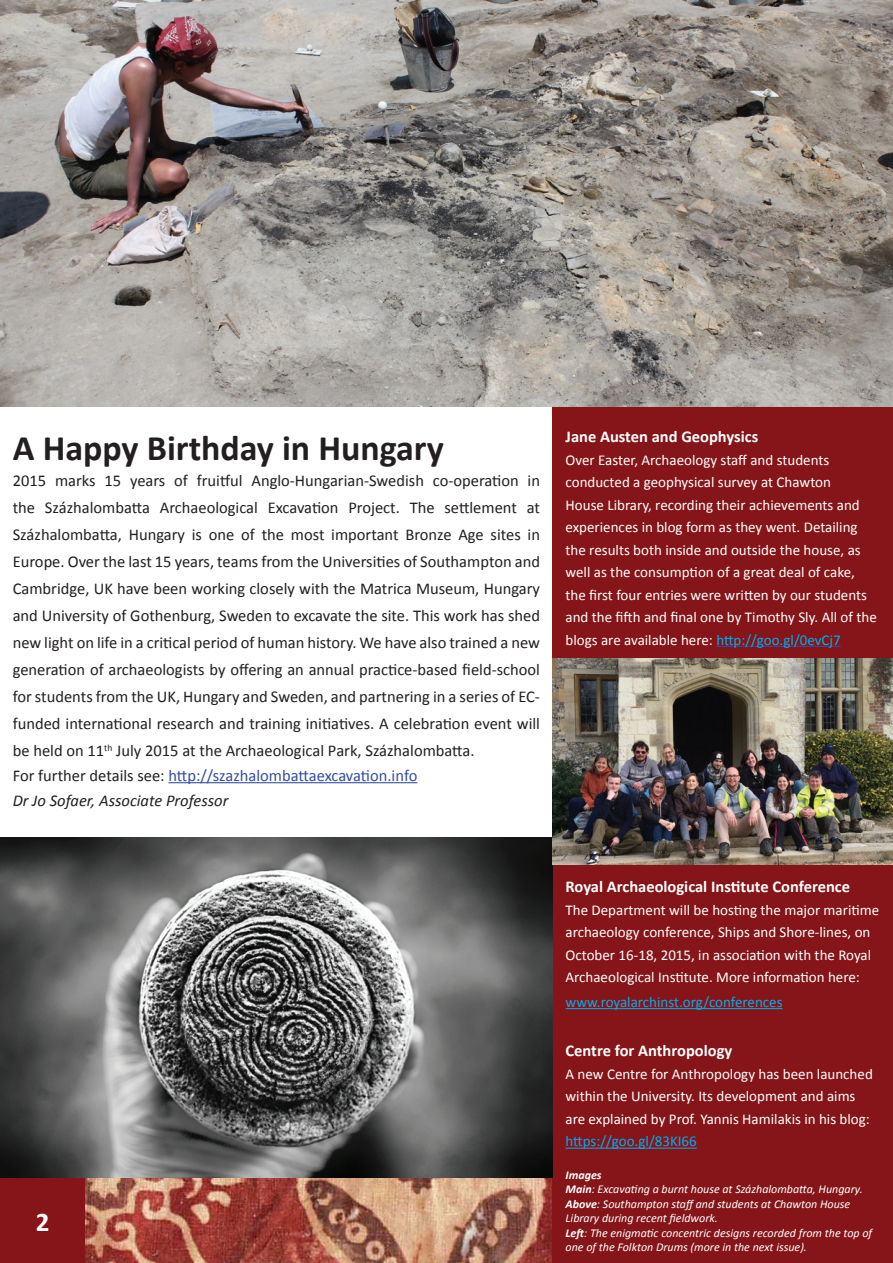
<style>
.page{position:relative;width:893px;height:1263px;background:#fff}
.page>*{position:absolute;margin:0;border:0;box-sizing:border-box;transform-origin:0 0}
.t1{font:700 36px "Calibri";color:#231f20}
.t2{font:700 27px "Calibri";color:#fff}
.t3{font:16.5px/27px "Calibri";color:#231f20;text-align:justify}
.t4{font:16.5px/24.8px "Calibri";color:#334da1}
.t5{font:700 16.5px "Calibri";color:#fff}
.t6{font:15px/22.5px "Calibri";color:#fff}
.t7{font:15px "Calibri";color:#00aeef}
.t8{font:italic 12px/14.4px "Calibri";color:#fff}
.s1{color:#231f20}
.s2{font-style:italic;color:#231f20}
.s3{color:#00aeef}
.s4{font-weight:700}
</style>
<div class="page">
<div style="left:0;top:1178px;width:85px;height:85px;background:#851518"></div>
<img style="left:85px;top:1178px;width:468px;height:85px">
<div style="left:553px;top:406px;width:340px;height:857px;background:#851518"></div>
<hr style="left:716px;top:646px;width:125px;height:1px;background:#334da1">
<hr style="left:566px;top:1008px;width:217px;height:1px;background:#00aeef">
<hr style="left:566px;top:1148px;width:131px;height:1px;background:#00aeef">
<img style="left:0;top:0;width:893px;height:406px">
<hr style="left:168px;top:782px;width:249px;height:1px;background:#334da1">
<img style="left:0;top:837px;width:553px;height:341px">
<img style="left:553px;top:658px;width:340px;height:207px">
<h1 class="t1" style="left:13px;top:425px;width:433px">A Happy Birthday in Hungary</h1>
<p class="t3" style="left:13px;top:467px;width:529px">2015 marks 15 years of fruitful Anglo-Hungarian-Swedish co-operation in the Százhalombatta Archaeological Excavation Project. The settlement at Százhalombatta, Hungary is one of the most important Bronze Age sites in Europe. Over the last 15 years, teams from the Universities of Southampton and Cambridge, UK have been working closely with the Matrica Museum, Hungary and University of Gothenburg, Sweden to excavate the site. This work has shed new light on life in a critical period of human history. We have also trained a new generation of archaeologists by offering an annual practice-based field-school for students from the UK, Hungary and Sweden, and partnering in a series of EC&shy;funded international research and training initiatives. A celebration event will be held on 11<sup>th</sup> July 2015 at the Archaeological Park, Százhalombatta.</p>
<p class="t4" style="left:13px;top:763px;width:406px"><span class="s1">For further details see:</span> http://szazhalombattaexcavation.info<br><span class="s2">Dr Jo Sofaer, Associate Professor</span></p>
<p class="t5" style="left:566px;top:426px;width:194px">Jane Austen and Geophysics</p>
<p class="t6" style="left:566px;top:448px;width:313px">Over Easter, Archaeology staff and students conducted a geophysical survey at Chawton<br>House Library, recording their achievements and experiences in blog form as they went. Detailing the results both inside and outside the house, as well as the consumption of a great deal of cake, the first four entries were written by our students and the fifth and final one by Timothy Sly. All of the blogs are available here: <span class="s3">http://goo.gl/0evCj7</span></p>
<h2 class="t2" style="left:36px;top:1204px;width:15px">2</h2>
<p class="t5" style="left:566px;top:876px;width:286px">Royal Archaeological Institute Conference</p>
<p class="t6" style="left:566px;top:898px;width:315px">The Department will be hosting the major maritime archaeology conference, Ships and Shore-lines, on October 16-18, 2015, in association with the Royal Archaeological Institute. More information here:</p>
<p class="t7" style="left:566px;top:992px;width:219px">www.royalarchinst.org/conferences</p>
<p class="t5" style="left:566px;top:1040px;width:168px">Centre for Anthropology</p>
<p class="t6" style="left:566px;top:1063px;width:309px">A new Centre for Anthropology has been launched within the University. Its development and aims are explained by Prof. Yannis Hamilakis in his blog:</p>
<p class="t7" style="left:566px;top:1132px;width:133px">https://goo.gl/83KI66</p>
<p class="t8" style="left:566px;top:1167px;width:308px"><span class="s4">Images<br>Main</span>: Excavating a burnt house at Százhalombatta, Hungary.<br><span class="s4">Above</span>: Southampton staff and students at Chawton House Library during recent fieldwork.<br><span class="s4">Left</span>: The enigmatic concentric designs recorded from the top of one of the Folkton Drums (more in the next issue).</p>
</div>
